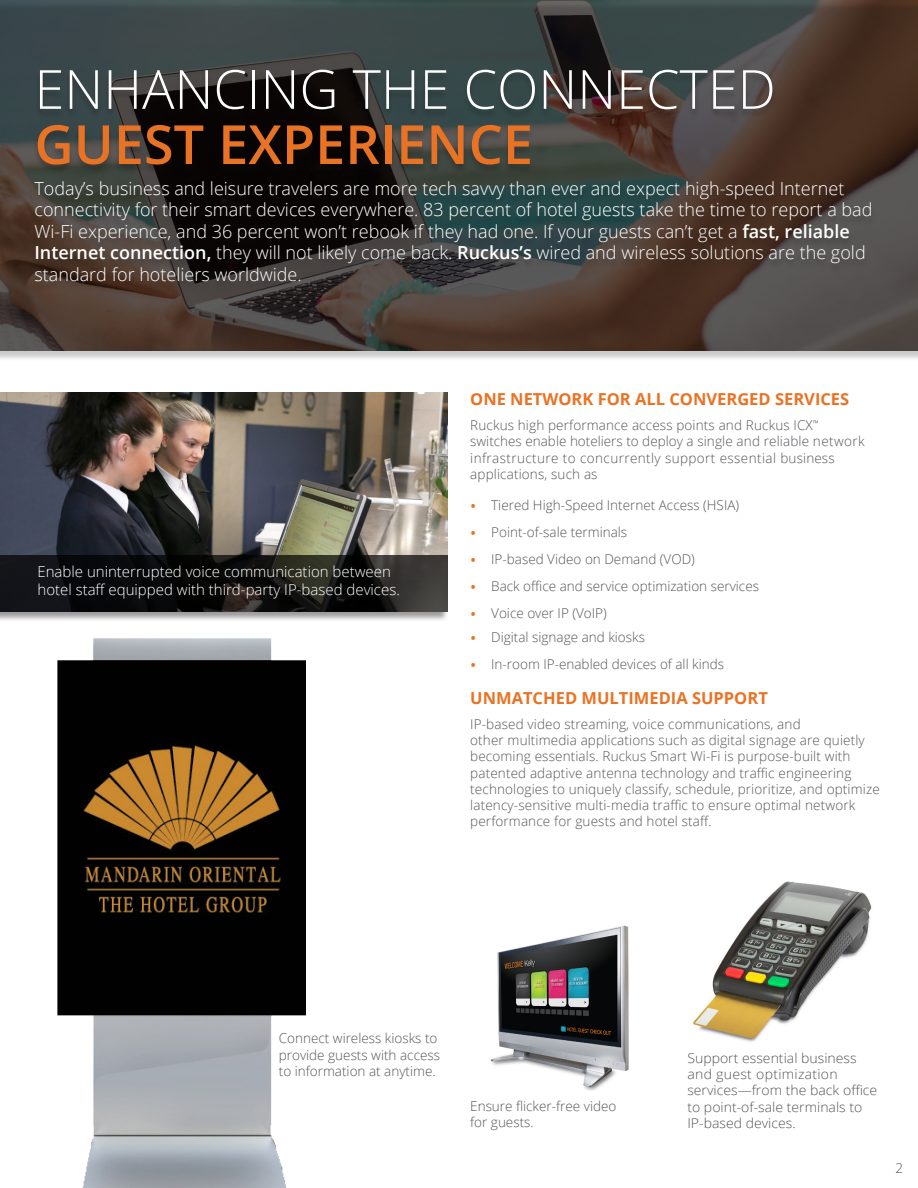
<style>
.page{position:relative;width:918px;height:1188px;background:#fff}
.page>*{position:absolute;margin:0;border:0;box-sizing:border-box;transform-origin:0 0}
.Main_Title{font:300 54px/55.2px "Open Sans";color:#fff}
.Main_Title-2{font:300 18px/21.6px "Open Sans";color:#fff}
.BODY_SUBHEAD_Orange{font:700 16.5px "Open Sans";color:#e97324}
.Footnote{font:300 15px/18px "Open Sans";color:#fff}
.TableBullet{font:300 13.5px/16.2px "Open Sans";letter-spacing:.01em;color:#54555a}
.TableBullet-2{font:300 13.5px/16.2px "Open Sans";letter-spacing:.01em;color:#54555a;scale:1.04 1}
.s1{font-weight:600;color:#e97324}
.s2{font-weight:600}
.s3{font-weight:400;font-size:16.5px;color:#e97324}
</style>
<div class="page">
<div style="left:0;top:1px;width:918px;height:361px;background:#231f20;opacity:.45"></div>
<svg style="left:0;top:0;width:918px;height:351px;background:#3c3935"></svg>
<img style="left:0;top:392px;width:447px;height:163px">
<svg style="left:0;top:555px;width:448px;height:57px;background:#151615"></svg>
<img style="left:490px;top:925px;width:139px;height:165px">
<img style="left:693px;top:881px;width:179px;height:161px">
<img style="left:0;top:614px;width:417px;height:574px">
<p class="Main_Title" style="left:34px;top:60px;width:743px">ENHANCING THE CONNECTED<br><span class="s1">GUEST EXPERIENCE</span></p>
<p class="Main_Title-2" style="left:34px;top:177px;width:840px">Today’s business and leisure travelers are more tech savvy than ever and expect high-speed Internet connectivity for their smart devices everywhere. 83 percent of hotel guests take the time to report a bad Wi-Fi experience, and 36 percent won’t rebook if they had one. If your guests can’t get a <span class="s2">fast, reliable Internet connection,</span> they will not likely come back. <span class="s2">Ruckus’s</span> wired and wireless solutions are the gold standard for hoteliers worldwide.</p>
<p class="Footnote" style="left:38px;top:562px;width:364px">Enable uninterrupted voice communication between hotel staff equipped with third-party IP-based devices.</p>
<p class="BODY_SUBHEAD_Orange" style="left:470px;top:387px;width:381px">ONE NETWORK FOR ALL CONVERGED SERVICES</p>
<p class="TableBullet" style="left:470px;top:417px;width:396px">Ruckus high performance access points and Ruckus ICX<sup>™ </sup>switches enable hoteliers to deploy a single and reliable network infrastructure to concurrently support essential business applications, such as</p>
<p class="TableBullet" style="left:470px;top:497px;width:270px"><span class="s3">•</span> Tiered High-Speed Internet Access (HSIA)</p>
<p class="TableBullet" style="left:470px;top:524px;width:159px"><span class="s3">•</span> Point-of-sale terminals</p>
<p class="TableBullet" style="left:470px;top:551px;width:226px"><span class="s3">•</span> IP-based Video on Demand (VOD)</p>
<p class="TableBullet" style="left:470px;top:578px;width:290px"><span class="s3">•</span> Back office and service optimization services</p>
<p class="TableBullet" style="left:470px;top:605px;width:138px"><span class="s3">•</span> Voice over IP (VoIP)</p>
<p class="TableBullet" style="left:470px;top:629px;width:176px"><span class="s3">•</span> Digital signage and kiosks</p>
<p class="TableBullet" style="left:470px;top:656px;width:255px"><span class="s3">•</span> In-room IP-enabled devices of all kinds</p>
<p class="BODY_SUBHEAD_Orange" style="left:470px;top:686px;width:299px">UNMATCHED MULTIMEDIA SUPPORT</p>
<p class="TableBullet" style="left:470px;top:716px;width:411px">IP-based video streaming, voice communications, and<br>other multimedia applications such as digital signage are quietly becoming essentials. Ruckus Smart Wi-Fi is purpose-built with patented adaptive antenna technology and traffic engineering technologies to uniquely classify, schedule, prioritize, and optimize latency-sensitive multi-media traffic to ensure optimal network performance for guests and hotel staff.</p>
<p class="TableBullet" style="left:279px;top:1030px;width:163px">Connect wireless kiosks to provide guests with access to information at anytime.</p>
<p class="TableBullet" style="left:470px;top:1098px;width:148px">Ensure flicker-free video for guests.</p>
<p class="TableBullet-2" style="left:687px;top:1050px;width:184px">Support essential business and guest optimization services—from the back office to point-of-sale terminals to<br>IP-based devices.</p>
<p class="TableBullet" style="left:895px;top:1160px;width:9px">2</p>
</div>
